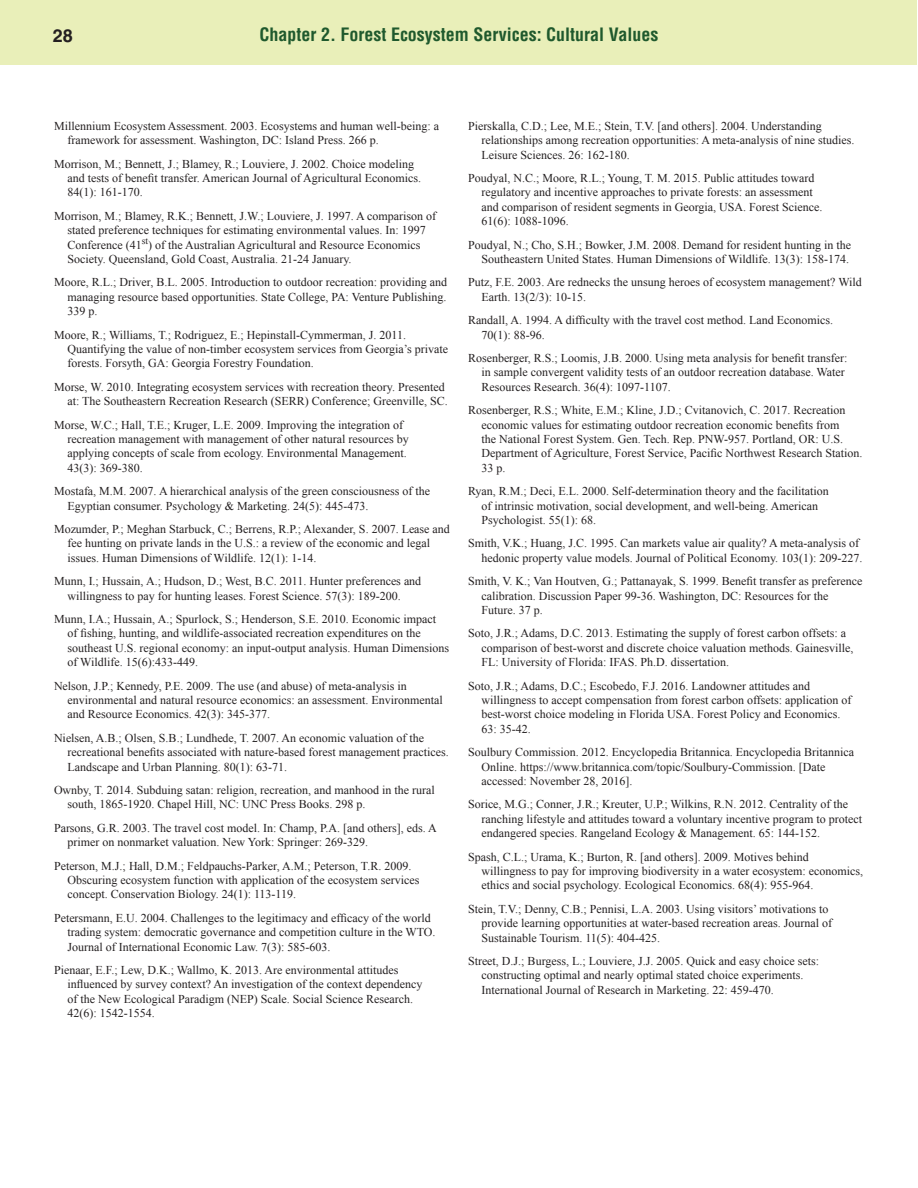
<style>
.page{position:relative;width:918px;height:1188px;background:#fff}
.page>*{position:absolute;margin:0;border:0;box-sizing:border-box;transform-origin:0 0}
.t1{font:700 condensed 18px "Helvetica LT Std";color:#1f592d}
.t2{font:700 18px "Helvetica LT Std";color:#231f20}
.lit_cit{font:12px/14.4px "Times New Roman";color:#231f20}
</style>
<div class="page">
<div style="left:0;top:0;width:917px;height:65px;background:#e9efb9"></div>
<h1 class="t2" style="left:53px;top:24px;width:22px">28</h1>
<h1 class="t1" style="left:260px;top:24px;width:400px">Chapter 2. Forest Ecosystem Services: Cultural Values</h1>
<p class="lit_cit" style="left:68px;top:118px;width:373px;text-indent:-14px">Millennium Ecosystem Assessment. 2003. Ecosystems and human well-being: a framework for assessment. Washington, DC: Island Press. 266 p.</p>
<p class="lit_cit" style="left:68px;top:156px;width:355px;text-indent:-14px">Morrison, M.; Bennett, J.; Blamey, R.; Louviere, J. 2002. Choice modeling and tests of benefit transfer. American Journal of Agricultural Economics.<br>84(1): 161-170.</p>
<p class="lit_cit" style="left:68px;top:208px;width:370px;text-indent:-14px">Morrison, M.; Blamey, R.K.; Bennett, J.W.; Louviere, J. 1997. A comparison of stated preference techniques for estimating environmental values. In: 1997<br>Conference (41<sup>st</sup>) of the Australian Agricultural and Resource Economics Society. Queensland, Gold Coast, Australia. 21-24 January.</p>
<p class="lit_cit" style="left:68px;top:275px;width:381px;text-align:justify;text-indent:-14px">Moore, R.L.; Driver, B.L. 2005. Introduction to outdoor recreation: providing and managing resource based opportunities. State College, PA: Venture Publishing.<br>339 p.</p>
<p class="lit_cit" style="left:68px;top:327px;width:382px;text-indent:-14px">Moore, R.; Williams, T.; Rodriguez, E.; Hepinstall-Cymmerman, J. 2011.<br>Quantifying the value of non-timber ecosystem services from Georgia’s private forests. Forsyth, GA: Georgia Forestry Foundation.</p>
<p class="lit_cit" style="left:54px;top:379px;width:395px;text-align:right">Morse, W. 2010. Integrating ecosystem services with recreation theory. Presented at: The Southeastern Recreation Research (SERR) Conference; Greenville, SC.</p>
<p class="lit_cit" style="left:68px;top:417px;width:343px;text-indent:-14px">Morse, W.C.; Hall, T.E.; Kruger, L.E. 2009. Improving the integration of recreation management with management of other natural resources by applying concepts of scale from ecology. Environmental Management.<br>43(3): 369-380.</p>
<p class="lit_cit" style="left:68px;top:484px;width:364px;text-indent:-14px">Mostafa, M.M. 2007. A hierarchical analysis of the green consciousness of the<br>Egyptian consumer. Psychology &amp; Marketing. 24(5): 445-473.</p>
<p class="lit_cit" style="left:68px;top:522px;width:384px;text-indent:-14px">Mozumder, P.; Meghan Starbuck, C.; Berrens, R.P.; Alexander, S. 2007. Lease and fee hunting on private lands in the U.S.: a review of the economic and legal issues. Human Dimensions of Wildlife. 12(1): 1-14.</p>
<p class="lit_cit" style="left:54px;top:574px;width:369px;text-align:center">Munn, I.; Hussain, A.; Hudson, D.; West, B.C. 2011. Hunter preferences and willingness to pay for hunting leases. Forest Science. 57(3): 189-200.</p>
<p class="lit_cit" style="left:68px;top:612px;width:383px;text-indent:-14px">Munn, I.A.; Hussain, A.; Spurlock, S.; Henderson, S.E. 2010. Economic impact of fishing, hunting, and wildlife-associated recreation expenditures on the southeast U.S. regional economy: an input-output analysis. Human Dimensions of Wildlife. 15(6):433-449.</p>
<p class="lit_cit" style="left:68px;top:678px;width:377px;text-indent:-14px">Nelson, J.P.; Kennedy, P.E. 2009. The use (and abuse) of meta-analysis in environmental and natural resource economics: an assessment. Environmental and Resource Economics. 42(3): 345-377.</p>
<p class="lit_cit" style="left:68px;top:730px;width:383px;text-indent:-14px">Nielsen, A.B.; Olsen, S.B.; Lundhede, T. 2007. An economic valuation of the recreational benefits associated with nature-based forest management practices.<br>Landscape and Urban Planning. 80(1): 63-71.</p>
<p class="lit_cit" style="left:68px;top:783px;width:369px;text-indent:-14px">Ownby, T. 2014. Subduing satan: religion, recreation, and manhood in the rural south, 1865-1920. Chapel Hill, NC: UNC Press Books. 298 p.</p>
<p class="lit_cit" style="left:68px;top:820px;width:371px;text-indent:-14px">Parsons, G.R. 2003. The travel cost model. In: Champ, P.A. [and others], eds. A primer on nonmarket valuation. New York: Springer: 269-329.</p>
<p class="lit_cit" style="left:68px;top:858px;width:353px;text-indent:-14px">Peterson, M.J.; Hall, D.M.; Feldpauchs-Parker, A.M.; Peterson, T.R. 2009.<br>Obscuring ecosystem function with application of the ecosystem services concept. Conservation Biology. 24(1): 113-119.</p>
<p class="lit_cit" style="left:68px;top:910px;width:370px;text-indent:-14px">Petersmann, E.U. 2004. Challenges to the legitimacy and efficacy of the world trading system: democratic governance and competition culture in the WTO.<br>Journal of International Economic Law. 7(3): 585-603.</p>
<p class="lit_cit" style="left:68px;top:963px;width:356px;text-indent:-14px">Pienaar, E.F.; Lew, D.K.; Wallmo, K. 2013. Are environmental attitudes influenced by survey context? An investigation of the context dependency of the New Ecological Paradigm (NEP) Scale. Social Science Research.<br>42(6): 1542-1554.</p>
<p class="lit_cit" style="left:482px;top:118px;width:374px;text-indent:-14px">Pierskalla, C.D.; Lee, M.E.; Stein, T.V. [and others]. 2004. Understanding relationships among recreation opportunities: A meta-analysis of nine studies.<br>Leisure Sciences. 26: 162-180.</p>
<p class="lit_cit" style="left:482px;top:171px;width:343px;text-indent:-14px">Poudyal, N.C.; Moore, R.L.; Young, T. M. 2015. Public attitudes toward regulatory and incentive approaches to private forests: an assessment and comparison of resident segments in Georgia, USA. Forest Science.<br>61(6): 1088-1096.</p>
<p class="lit_cit" style="left:468px;top:237px;width:385px;text-align:right">Poudyal, N.; Cho, S.H.; Bowker, J.M. 2008. Demand for resident hunting in the<br>Southeastern United States. Human Dimensions of Wildlife. 13(3): 158-174.</p>
<p class="lit_cit" style="left:482px;top:275px;width:382px;text-indent:-14px">Putz, F.E. 2003. Are rednecks the unsung heroes of ecosystem management? Wild<br>Earth. 13(2/3): 10-15.</p>
<p class="lit_cit" style="left:482px;top:313px;width:353px;text-indent:-14px">Randall, A. 1994. A difficulty with the travel cost method. Land Economics.<br>70(1): 88-96.</p>
<p class="lit_cit" style="left:482px;top:351px;width:368px;text-indent:-14px">Rosenberger, R.S.; Loomis, J.B. 2000. Using meta analysis for benefit transfer: in sample convergent validity tests of an outdoor recreation database. Water<br>Resources Research. 36(4): 1097-1107.</p>
<p class="lit_cit" style="left:482px;top:403px;width:382px;text-indent:-14px">Rosenberger, R.S.; White, E.M.; Kline, J.D.; Cvitanovich, C. 2017. Recreation economic values for estimating outdoor recreation economic benefits from<br>the National Forest System. Gen. Tech. Rep. PNW-957. Portland, OR: U.S.<br>Department of Agriculture, Forest Service, Pacific Northwest Research Station.<br>33 p.</p>
<p class="lit_cit" style="left:482px;top:484px;width:349px;text-indent:-14px">Ryan, R.M.; Deci, E.L. 2000. Self-determination theory and the facilitation of intrinsic motivation, social development, and well-being. American<br>Psychologist. 55(1): 68.</p>
<p class="lit_cit" style="left:468px;top:536px;width:396px;text-align:right">Smith, V.K.; Huang, J.C. 1995. Can markets value air quality? A meta-analysis of hedonic property value models. Journal of Political Economy. 103(1): 209-227.</p>
<p class="lit_cit" style="left:482px;top:574px;width:383px;text-indent:-14px">Smith, V. K.; Van Houtven, G.; Pattanayak, S. 1999. Benefit transfer as preference calibration. Discussion Paper 99-36. Washington, DC: Resources for the<br>Future. 37 p.</p>
<p class="lit_cit" style="left:482px;top:626px;width:373px;text-indent:-14px">Soto, J.R.; Adams, D.C. 2013. Estimating the supply of forest carbon offsets: a comparison of best-worst and discrete choice valuation methods. Gainesville,<br>FL: University of Florida: IFAS. Ph.D. dissertation.</p>
<p class="lit_cit" style="left:482px;top:678px;width:372px;text-indent:-14px">Soto, J.R.; Adams, D.C.; Escobedo, F.J. 2016. Landowner attitudes and willingness to accept compensation from forest carbon offsets: application of best-worst choice modeling in Florida USA. Forest Policy and Economics.<br>63: 35-42.</p>
<p class="lit_cit" style="left:482px;top:745px;width:374px;text-indent:-14px">Soulbury Commission. 2012. Encyclopedia Britannica. Encyclopedia Britannica<br>Online. https://www.britannica.com/topic/Soulbury-Commission. [Date accessed: November 28, 2016].</p>
<p class="lit_cit" style="left:482px;top:797px;width:382px;text-indent:-14px">Sorice, M.G.; Conner, J.R.; Kreuter, U.P.; Wilkins, R.N. 2012. Centrality of the ranching lifestyle and attitudes toward a voluntary incentive program to protect endangered species. Rangeland Ecology &amp; Management. 65: 144-152.</p>
<p class="lit_cit" style="left:482px;top:849px;width:383px;text-indent:-14px">Spash, C.L.; Urama, K.; Burton, R. [and others]. 2009. Motives behind willingness to pay for improving biodiversity in a water ecosystem: economics, ethics and social psychology. Ecological Economics. 68(4): 955-964.</p>
<p class="lit_cit" style="left:482px;top:901px;width:352px;text-indent:-14px">Stein, T.V.; Denny, C.B.; Pennisi, L.A. 2003. Using visitors’ motivations to provide learning opportunities at water-based recreation areas. Journal of<br>Sustainable Tourism. 11(5): 404-425.</p>
<p class="lit_cit" style="left:482px;top:954px;width:339px;text-indent:-14px">Street, D.J.; Burgess, L.; Louviere, J.J. 2005. Quick and easy choice sets: constructing optimal and nearly optimal stated choice experiments.<br>International Journal of Research in Marketing. 22: 459-470.</p>
</div>
